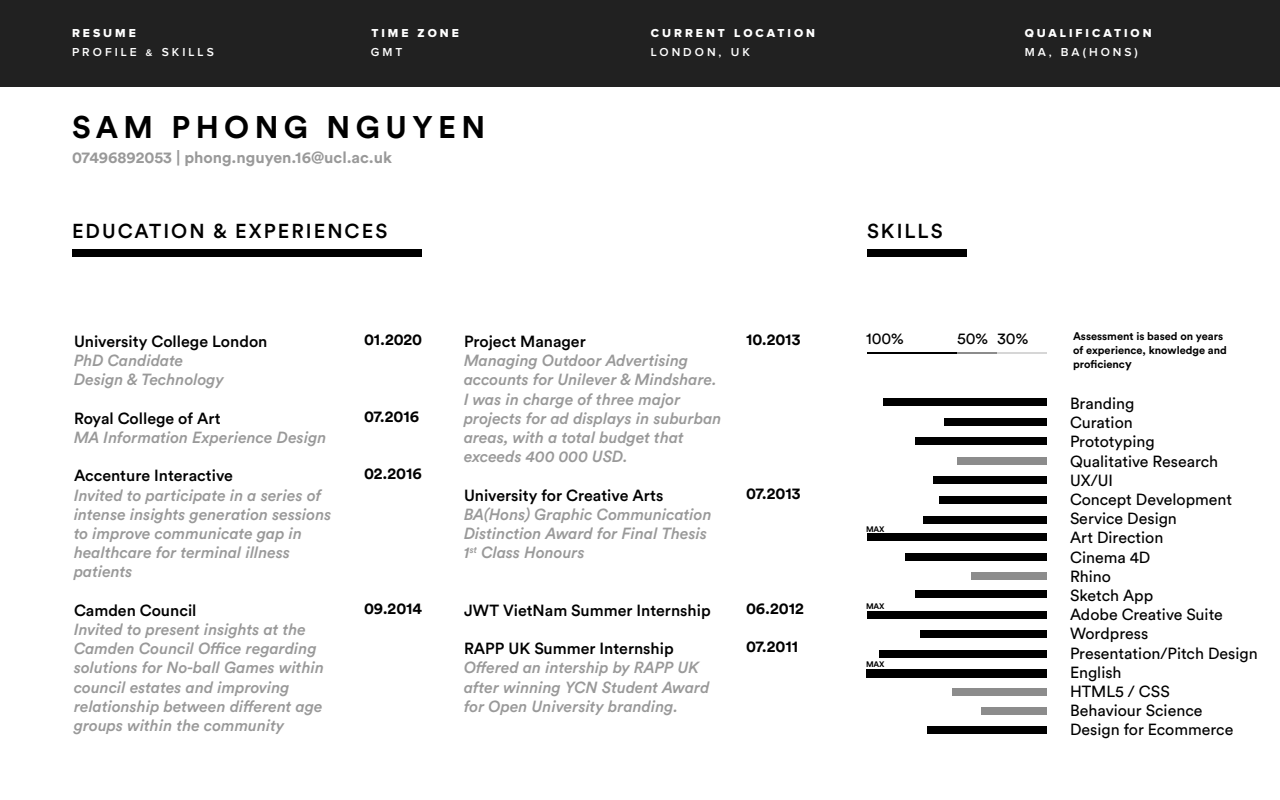
<style>
.page{position:relative;width:1280px;height:800px;background:#fff}
.page>*{position:absolute;margin:0;border:0;box-sizing:border-box;transform-origin:0 0}
.t1{font:700 31px "Circular Std";letter-spacing:.175em;color:#000}
.t2{font:500 20px "Circular Std";letter-spacing:.1em;color:#000}
.t3{font:italic 500 16px/19.2px "Circular Std";color:#999}
.t4{font:16px/19.2px "Circular Std";color:#000}
.t5{font:500 16px "Circular Std";color:#000}
.t6{font:700 16px "Circular Std";color:#000}
.t7{font:700 16px "Circular Std";color:#999}
.t8{font:12px "Proxima Nova S Extrabld";letter-spacing:.25em;color:#fff}
.t9{font:600 12px "Proxima Nova S";letter-spacing:.25em;color:#fff}
.t10{font:700 11px/13.2px "Circular Std";color:#000}
.t11{font:700 8px "Circular Std";letter-spacing:-.01em;color:#000}
.s1{font-size:12px}
</style>
<div class="page">
<div style="left:0;top:0;width:1280px;height:86px;background:#212121"></div>
<div style="left:944px;top:418px;width:103px;height:8px;background:#000"></div>
<div style="left:915px;top:437px;width:132px;height:8px;background:#000"></div>
<div style="left:957px;top:457px;width:90px;height:8px;background:#8c8c8c"></div>
<div style="left:883px;top:398px;width:164px;height:8px;background:#000"></div>
<div style="left:939px;top:496px;width:108px;height:8px;background:#000"></div>
<div style="left:923px;top:516px;width:124px;height:8px;background:#000"></div>
<div style="left:867px;top:611px;width:180px;height:8px;background:#000"></div>
<div style="left:933px;top:476px;width:114px;height:8px;background:#000"></div>
<div style="left:905px;top:554px;width:142px;height:8px;background:#000"></div>
<div style="left:867px;top:533px;width:180px;height:8px;background:#000"></div>
<div style="left:971px;top:572px;width:76px;height:8px;background:#8c8c8c"></div>
<div style="left:915px;top:590px;width:132px;height:8px;background:#000"></div>
<div style="left:920px;top:630px;width:127px;height:8px;background:#000"></div>
<div style="left:879px;top:650px;width:168px;height:8px;background:#000"></div>
<div style="left:866px;top:669px;width:181px;height:9px;background:#000"></div>
<div style="left:981px;top:708px;width:66px;height:8px;background:#8c8c8c"></div>
<div style="left:952px;top:688px;width:95px;height:8px;background:#8c8c8c"></div>
<hr style="left:867px;top:352px;width:180px;height:2px;background:#000">
<hr style="left:957px;top:352px;width:90px;height:2px;background:#8c8c8c">
<hr style="left:997px;top:352px;width:50px;height:2px;background:#d6d6d6">
<div style="left:72px;top:249px;width:350px;height:8px;background:#000"></div>
<div style="left:867px;top:249px;width:100px;height:8px;background:#000"></div>
<div style="left:927px;top:726px;width:120px;height:8px;background:#000"></div>
<p class="t8" style="left:72px;top:27px;width:65px">RESUME</p>
<p class="t9" style="left:72px;top:46px;width:143px">PROFILE &amp; SKILLS</p>
<p class="t8" style="left:371px;top:27px;width:89px">TIME ZONE</p>
<p class="t8" style="left:651px;top:27px;width:166px">CURRENT LOCATION</p>
<p class="t9" style="left:371px;top:46px;width:33px">GMT</p>
<p class="t9" style="left:651px;top:46px;width:100px">LONDON, UK</p>
<p class="t1" style="left:72px;top:107px;width:415px">SAM PHONG NGUYEN</p>
<p class="t7" style="left:72px;top:147px;width:322px">07496892053 | phong.nguyen.16@ucl.ac.uk</p>
<p class="t2" style="left:72px;top:219px;width:317px">EDUCATION &amp; EXPERIENCES</p>
<p class="t2" style="left:867px;top:219px;width:77px">SKILLS</p>
<p class="t8" style="left:1025px;top:27px;width:128px">QUALIFICATION</p>
<p class="t9" style="left:1025px;top:46px;width:115px">MA, BA(HONS)</p>
<p class="t4" style="left:866px;top:329px;width:40px">100%</p>
<p class="t10" style="left:1073px;top:330px;width:155px">Assessment is based on years of experience, knowledge and</p>
<p class="t10" style="left:1073px;top:357px;width:60px">proficienc<span class="s1">y</span></p>
<p class="t5" style="left:74px;top:331px;width:195px">University College London</p>
<p class="t4" style="left:957px;top:329px;width:33px">50%</p>
<p class="t4" style="left:997px;top:329px;width:33px">30%</p>
<p class="t3" style="left:74px;top:351px;width:111px">PhD Candidate</p>
<p class="t3" style="left:74px;top:370px;width:151px">Design &amp; Technology</p>
<p class="t5" style="left:74px;top:408px;width:148px">Royal College of Art</p>
<p class="t3" style="left:74px;top:427px;width:254px">MA Information Experience Design</p>
<p class="t5" style="left:74px;top:466px;width:160px">Accenture Interactive</p>
<p class="t3" style="left:74px;top:485px;width:259px">Invited to participate in a series of intense insights generation sessions to improve communicate gap in healthcare for terminal illness patients</p>
<p class="t5" style="left:74px;top:600px;width:124px">Camden Council</p>
<p class="t3" style="left:74px;top:619px;width:252px">Invited to present insights at the Camden Council Office regarding solutions for No-ball Games within council estates and improving relationship between different age groups within the community</p>
<p class="t6" style="left:364px;top:329px;width:60px">01.2020</p>
<p class="t6" style="left:746px;top:329px;width:56px">10.2013</p>
<p class="t5" style="left:464px;top:331px;width:123px">Project Manager</p>
<p class="t3" style="left:464px;top:351px;width:254px">Managing Outdoor Advertising accounts for Unilever &amp; Mindshare.</p>
<p class="t3" style="left:464px;top:389px;width:259px">I was in charge of three major projects for ad displays in suburban areas, with a total budget that exceeds 400 000 USD.</p>
<p class="t5" style="left:464px;top:485px;width:201px">University for Creative Arts</p>
<p class="t3" style="left:464px;top:504px;width:249px">BA(Hons) Graphic Communication</p>
<p class="t3" style="left:464px;top:523px;width:245px">Distinction Award for Final Thesis</p>
<p class="t3" style="left:464px;top:543px;width:122px">1<sup>st</sup> Class Honours</p>
<p class="t4" style="left:1070px;top:394px;width:66px">Branding</p>
<p class="t4" style="left:1070px;top:413px;width:86px">Curation<br>Prototyping</p>
<p class="t4" style="left:1070px;top:451px;width:150px">Qualitative Research</p>
<p class="t4" style="left:1070px;top:470px;width:44px">UX/UI</p>
<p class="t4" style="left:1070px;top:490px;width:164px">Concept Development</p>
<p class="t4" style="left:1070px;top:509px;width:108px">Service Design</p>
<p class="t4" style="left:1070px;top:528px;width:95px">Art Direction</p>
<p class="t4" style="left:1070px;top:547px;width:82px">Cinema 4D</p>
<p class="t4" style="left:1070px;top:566px;width:43px">Rhino</p>
<p class="t4" style="left:1070px;top:586px;width:85px">Sketch App</p>
<p class="t4" style="left:1070px;top:605px;width:154px">Adobe Creative Suite</p>
<p class="t4" style="left:1070px;top:624px;width:80px">Wordpress</p>
<p class="t4" style="left:1070px;top:643px;width:189px">Presentation/Pitch Design</p>
<p class="t4" style="left:1070px;top:662px;width:53px">English</p>
<p class="t4" style="left:1070px;top:682px;width:101px">HTML5 / CSS</p>
<p class="t4" style="left:1070px;top:701px;width:134px">Behaviour Science</p>
<p class="t4" style="left:1070px;top:720px;width:165px">Design for Ecommerce</p>
<p class="t6" style="left:364px;top:406px;width:57px">07.2016</p>
<p class="t6" style="left:364px;top:463px;width:59px">02.2016</p>
<p class="t6" style="left:746px;top:483px;width:56px">07.2013</p>
<p class="t11" style="left:866px;top:524px;width:20px">MAX</p>
<p class="t11" style="left:866px;top:601px;width:20px">MAX</p>
<p class="t6" style="left:364px;top:598px;width:60px">09.2014</p>
<p class="t6" style="left:746px;top:598px;width:59px">06.2012</p>
<p class="t6" style="left:746px;top:636px;width:54px">07.2011</p>
<p class="t5" style="left:464px;top:600px;width:248px">JWT VietNam Summer Internship</p>
<p class="t5" style="left:464px;top:638px;width:211px">RAPP UK Summer Internship</p>
<p class="t3" style="left:464px;top:658px;width:247px">Offered an intership by RAPP UK after winning YCN Student Award for Open University branding.</p>
<p class="t11" style="left:866px;top:660px;width:20px">MAX</p>
</div>
